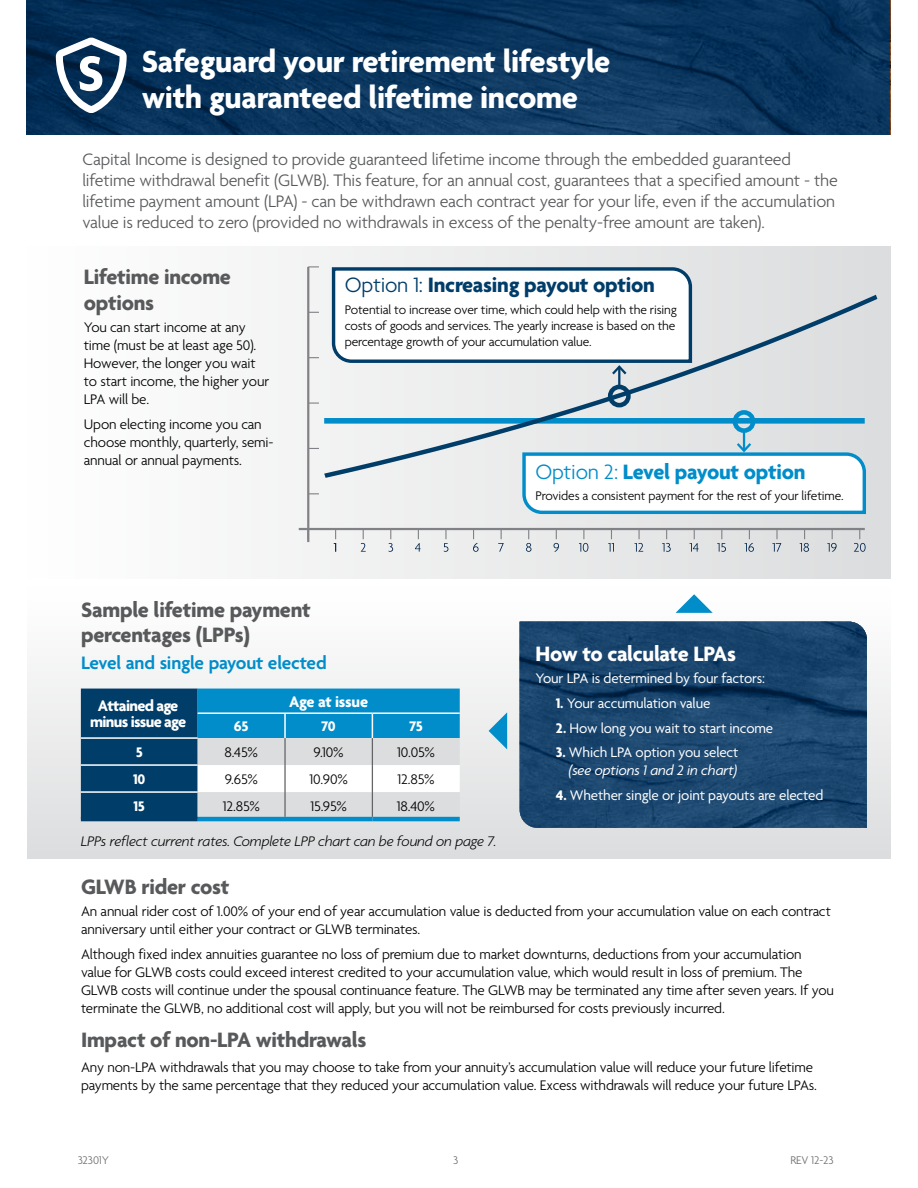
<style>
.page{position:relative;width:918px;height:1188px;background:#fff}
.page>*{position:absolute;margin:0;border:0;box-sizing:border-box;transform-origin:0 0}
.t1{font:700 53.55px "Agenda";color:#fff}
.t2{font:700 33px/36px "Agenda";letter-spacing:-.01em;color:#fff}
.t3{font:700 22.5px/25.5px "Agenda";letter-spacing:-.01em;color:#58595b}
.t4{font:700 22.5px "Agenda";letter-spacing:-.01em;color:#003d69}
.t5{font:700 22.5px "Agenda";letter-spacing:-.01em;color:#008dca}
.t6{font:700 22.5px "Agenda";letter-spacing:-.02em;color:#fff}
.t7{font:600 19.5px "Agenda";letter-spacing:-.01em;color:#008dca}
.t8{font:300 18px/21px "Agenda";letter-spacing:-.01em;color:#58595b}
.t9{font:700 16.5px/15.3px "Agenda";letter-spacing:-.04em;color:#fff;text-align:center}
.t10{font:700 16.5px "Agenda";letter-spacing:-.015em;color:#fff}
.t11{font:300 15px/18px "Agenda";letter-spacing:-.01em;color:#000}
.t12{font:15px "Agenda";letter-spacing:-.01em;color:#fff}
.t13{font:italic 300 15px "Agenda";letter-spacing:-.01em;color:#000}
.t14{font:italic 15px/18px "Agenda";letter-spacing:-.01em;color:#fff;text-align:right}
.t15{font:700 15px "Agenda";letter-spacing:-.01em;color:#fff}
.t16{font:300 13.5px/16.2px "Agenda";letter-spacing:-.01em;color:#000;text-align:justify}
.t17{font:300 12px "Agenda";letter-spacing:-.01em;color:#6d6e71}
.s1{font-weight:300}
.s2{font-weight:700}
.s3{font-weight:700;font-style:normal}
.s4{font-style:normal}
</style>
<div class="page">
<div style="left:27px;top:586px;width:864px;height:273px;background:linear-gradient(to bottom,#fdfefe,#dadbdd)"></div>
<div style="left:27px;top:246px;width:864px;height:333px;background:linear-gradient(to right,#fefefe,#dbdcdd)"></div>
<svg style="left:26px;top:0;width:864px;height:135px;background:#09335c"></svg>
<svg style="left:324px;top:295px;width:553px;height:183px;fill:#e3e4e5"></svg>
<hr style="left:299px;top:528px;width:566px;height:2px;background:#808285">
<svg style="left:334px;top:530px;width:2px;height:22px"></svg>
<svg style="left:361px;top:530px;width:5px;height:22px"></svg>
<svg style="left:388px;top:530px;width:5px;height:22px"></svg>
<svg style="left:415px;top:530px;width:6px;height:22px"></svg>
<svg style="left:444px;top:530px;width:4px;height:22px"></svg>
<svg style="left:800px;top:530px;width:9px;height:22px"></svg>
<svg style="left:772px;top:530px;width:9px;height:22px"></svg>
<svg style="left:745px;top:530px;width:9px;height:22px"></svg>
<svg style="left:717px;top:530px;width:9px;height:22px"></svg>
<svg style="left:689px;top:530px;width:10px;height:22px"></svg>
<svg style="left:662px;top:530px;width:9px;height:22px"></svg>
<svg style="left:634px;top:530px;width:9px;height:22px"></svg>
<svg style="left:608px;top:530px;width:6px;height:22px"></svg>
<svg style="left:579px;top:530px;width:9px;height:22px"></svg>
<svg style="left:554px;top:530px;width:5px;height:22px"></svg>
<svg style="left:526px;top:530px;width:6px;height:22px"></svg>
<svg style="left:498px;top:530px;width:6px;height:22px"></svg>
<svg style="left:473px;top:530px;width:6px;height:22px"></svg>
<svg style="left:854px;top:529px;width:12px;height:23px"></svg>
<svg style="left:827px;top:530px;width:10px;height:22px"></svg>
<hr style="left:307px;top:267px;width:2px;height:275px;background:#808285">
<hr style="left:618px;top:367px;width:2px;height:20px;background:#003d69">
<svg style="left:330px;top:266px;width:364px;height:111px"></svg>
<div style="left:608px;top:385px;width:23px;height:22px;border:5px solid #003d69;border-radius:50%"></div>
<hr style="left:743px;top:431px;width:2px;height:20px;background:#008dca">
<svg style="left:521px;top:441px;width:347px;height:75px"></svg>
<div style="left:733px;top:410px;width:22px;height:23px;border:5px solid #008dca;border-radius:50%"></div>
<svg style="left:520px;top:622px;width:347px;height:206px;background:#1a456d"></svg>
<svg style="left:676px;top:594px;width:37px;height:19px"></svg>
<svg style="left:489px;top:712px;width:18px;height:37px"></svg>
<svg style="left:81px;top:689px;width:379px;height:128px;background:#659cba"></svg>
<hr style="left:198px;top:817px;width:87px;height:4px;background:#008dca">
<hr style="left:285px;top:817px;width:87px;height:4px;background:#008dca">
<hr style="left:372px;top:817px;width:88px;height:4px;background:#008dca">
<hr style="left:81px;top:764px;width:117px;height:2px;background:#fff">
<hr style="left:81px;top:791px;width:117px;height:2px;background:#fff">
<hr style="left:81px;top:817px;width:117px;height:4px;background:#003d69">
<hr style="left:198px;top:712px;width:87px;height:2px;background:#fff">
<hr style="left:285px;top:712px;width:87px;height:2px;background:#fff">
<hr style="left:372px;top:712px;width:88px;height:2px;background:#fff">
<hr style="left:81px;top:737px;width:117px;height:2px;background:#fff">
<svg style="left:56px;top:37px;width:71px;height:76px"></svg>
<h1 class="t1" style="left:77px;top:45px;width:28px">S</h1>
<h2 class="t2" style="left:142px;top:45px;width:470px">Safeguard your retirement lifestyle with guaranteed lifetime income</h2>
<p class="t8" style="left:82px;top:150px;width:757px">Capital Income is designed to provide guaranteed lifetime income through the embedded guaranteed lifetime withdrawal benefit (GLWB). This feature, for an annual cost, guarantees that a specified amount - the lifetime payment amount (LPA) - can be withdrawn each contract year for your life, even if the accumulation value is reduced to zero (provided no withdrawals in excess of the penalty-free amount are taken).</p>
<h3 class="t3" style="left:84px;top:266px;width:149px">Lifetime income options</h3>
<p class="t11" style="left:84px;top:319px;width:187px">You can start income at any time (must be at least age 50).<br>However, the longer you wait to start income, the higher your<br>LPA will be.</p>
<p class="t11" style="left:84px;top:416px;width:191px">Upon electing income you can choose monthly, quarterly, semi&shy;annual or annual payments.</p>
<h3 class="t4" style="left:345px;top:273px;width:312px"><span class="s1">Option 1:</span> Increasing payout option</h3>
<p class="t16" style="left:345px;top:302px;width:334px">Potential to increase over time, which could help with the rising costs of goods and services. The yearly increase is based on the percentage growth of your accumulation value.</p>
<h3 class="t5" style="left:535px;top:459px;width:272px"><span class="s1">Option 2:</span> Level payout option</h3>
<p class="t16" style="left:535px;top:489px;width:310px">Provides a consistent payment for the rest of your lifetime.</p>
<h3 class="t3" style="left:81px;top:598px;width:231px">Sample lifetime payment percentages (LPPs)</h3>
<h3 class="t7" style="left:81px;top:653px;width:247px">Level and single payout elected</h3>
<p class="t9" style="left:90px;top:699px;width:98px">Attained age minus issue age</p>
<p class="t10" style="left:289px;top:693px;width:80px">Age at issue</p>
<p class="t15" style="left:234px;top:718px;width:16px">65</p>
<p class="t15" style="left:322px;top:718px;width:16px">70</p>
<p class="t15" style="left:409px;top:718px;width:15px">75</p>
<p class="t15" style="left:136px;top:744px;width:9px">5</p>
<p class="t11" style="left:225px;top:744px;width:35px">8.45%</p>
<p class="t11" style="left:314px;top:744px;width:32px">9.10%</p>
<p class="t11" style="left:397px;top:744px;width:40px">10.05%</p>
<p class="t15" style="left:133px;top:771px;width:14px">10</p>
<p class="t11" style="left:225px;top:771px;width:35px">9.65%</p>
<p class="t11" style="left:309px;top:771px;width:40px">10.90%</p>
<p class="t11" style="left:397px;top:771px;width:39px">12.85%</p>
<p class="t15" style="left:133px;top:798px;width:13px">15</p>
<p class="t11" style="left:223px;top:798px;width:39px">12.85%</p>
<p class="t11" style="left:310px;top:798px;width:38px">15.95%</p>
<p class="t11" style="left:397px;top:798px;width:40px">18.40%</p>
<p class="t13" style="left:81px;top:832px;width:417px">LPPs reflect current rates. Complete LPP chart can be found on page 7.</p>
<h3 class="t6" style="left:536px;top:641px;width:202px">How to calculate LPAs</h3>
<p class="t12" style="left:536px;top:670px;width:231px">Your LPA is determined by four factors:</p>
<p class="t12" style="left:556px;top:695px;width:156px"><span class="s2">1.</span> Your accumulation value</p>
<p class="t12" style="left:556px;top:720px;width:219px"><span class="s2">2.</span> How long you wait to start income</p>
<p class="t14" style="left:556px;top:744px;width:184px"><span class="s3">3.</span> <span class="s4">Which LPA option you select </span>(see options 1 and 2 in chart)</p>
<p class="t12" style="left:556px;top:787px;width:269px"><span class="s2">4.</span> Whether single or joint payouts are elected</p>
<h3 class="t3" style="left:81px;top:875px;width:150px">GLWB rider cost</h3>
<p class="t11" style="left:81px;top:903px;width:751px">An annual rider cost of 1.00% of your end of year accumulation value is deducted from your accumulation value on each contract anniversary until either your contract or GLWB terminates.</p>
<p class="t11" style="left:81px;top:946px;width:755px">Although fixed index annuities guarantee no loss of premium due to market downturns, deductions from your accumulation value for GLWB costs could exceed interest credited to your accumulation value, which would result in loss of premium. The GLWB costs will continue under the spousal continuance feature. The GLWB may be terminated any time after seven years. If you terminate the GLWB, no additional cost will apply, but you will not be reimbursed for costs previously incurred.</p>
<h3 class="t3" style="left:81px;top:1029px;width:287px">Impact of non-LPA withdrawals</h3>
<p class="t11" style="left:81px;top:1059px;width:738px">Any non-LPA withdrawals that you may choose to take from your annuity’s accumulation value will reduce your future lifetime payments by the same percentage that they reduced your accumulation value. Excess withdrawals will reduce your future LPAs.</p>
<p class="t17" style="left:78px;top:1153px;width:33px">32301Y</p>
<p class="t17" style="left:453px;top:1153px;width:7px">3</p>
<p class="t17" style="left:790px;top:1153px;width:45px">REV 12-23</p>
</div>
